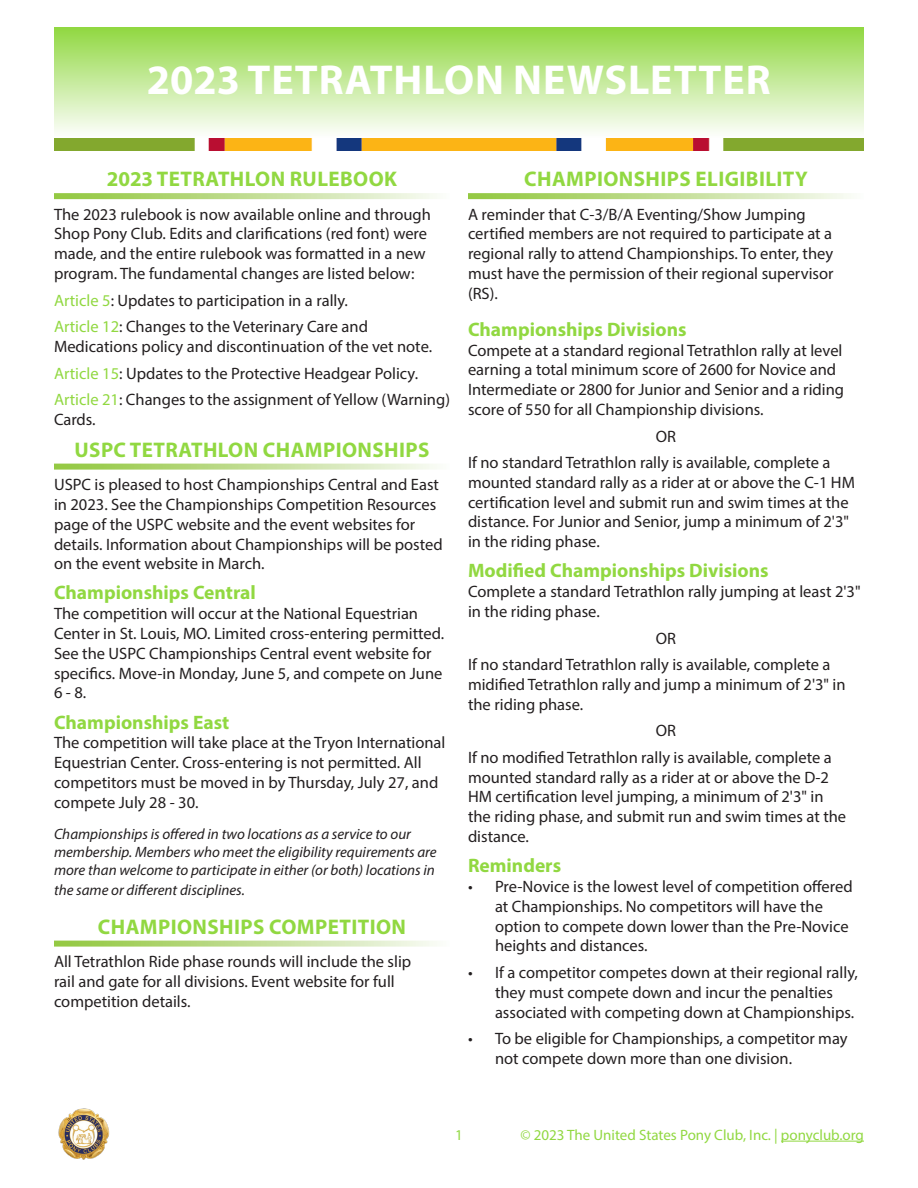
<style>
.page{position:relative;width:918px;height:1188px;background:#fff}
.page>*{position:absolute;margin:0;border:0;box-sizing:border-box;transform-origin:0 0}
.t1{font:700 42px "Myriad Pro";letter-spacing:.02em;color:#fff}
.TET_Header{font:700 21.15px "Myriad Pro";letter-spacing:.02em;color:#91d841}
.TET_Subheader{font:700 19.5px "Myriad Pro";color:#91d841}
.t2{font:16.5px/19.8px "Myriad Pro";color:#231f20}
.t3{font:italic 15px/18px "Myriad Pro";color:#231f20}
.t4{font:15px "Myriad Pro";color:#91d841}
.s1{color:#91d841}
</style>
<div class="page">
<div style="left:54px;top:27px;width:810px;height:110px;background:linear-gradient(to bottom,#90d740,#fcfdf9)"></div>
<img style="left:54px;top:138px;width:810px;height:12px">
<svg style="left:54px;top:193px;width:383px;height:6px;background:#c3de96"></svg>
<svg style="left:54px;top:464px;width:383px;height:6px;background:#c5e09b"></svg>
<svg style="left:54px;top:941px;width:383px;height:6px;background:#c5e09b"></svg>
<svg style="left:468px;top:193px;width:383px;height:6px;background:#c3de96"></svg>
<hr style="left:781px;top:1141px;width:83px;height:1px;background:#91d841">
<img style="left:58px;top:1108px;width:52px;height:52px">
<p class="t1" style="left:147px;top:53px;width:625px">2023 TETRATHLON NEWSLETTER</p>
<p class="TET_Header" style="left:107px;top:165px;width:292px">2023 TETRATHLON RULEBOOK</p>
<p class="t2" style="left:54px;top:204px;width:378px">The 2023 rulebook is now available online and through Shop Pony Club. Edits and clarifications (red font) were made, and the entire rulebook was formatted in a new program. The fundamental changes are listed below:</p>
<p class="t2" style="left:54px;top:290px;width:296px"><span class="s1">Article 5</span>: Updates to participation in a rally.</p>
<p class="t2" style="left:54px;top:316px;width:380px"><span class="s1">Article 12</span>: Changes to the Veterinary Care and<br>Medications policy and discontinuation of the vet note.</p>
<p class="t2" style="left:54px;top:363px;width:366px"><span class="s1">Article 15</span>: Updates to the Protective Headgear Policy.</p>
<p class="t2" style="left:54px;top:389px;width:398px"><span class="s1">Article 21</span>: Changes to the assignment of Yellow (Warning)<br>Cards.</p>
<p class="TET_Header" style="left:75px;top:436px;width:356px">USPC TETRATHLON CHAMPIONSHIPS</p>
<p class="t2" style="left:54px;top:474px;width:390px">USPC is pleased to host Championships Central and East in 2023. See the Championships Competition Resources page of the USPC website and the event websites for details. Information about Championships will be posted on the event website in March.</p>
<p class="TET_Subheader" style="left:54px;top:580px;width:203px">Championships Central</p>
<p class="t2" style="left:54px;top:604px;width:392px">The competition will occur at the National Equestrian Center in St. Louis, MO. Limited cross-entering permitted.<br>See the USPC Championships Central event website for specifics. Move-in Monday, June 5, and compete on June 6 - 8.</p>
<p class="TET_Subheader" style="left:54px;top:709px;width:177px">Championships East</p>
<p class="t2" style="left:54px;top:733px;width:393px">The competition will take place at the Tryon International Equestrian Center. Cross-entering is not permitted. All competitors must be moved in by Thursday, July 27, and compete July 28 - 30.</p>
<p class="t3" style="left:54px;top:825px;width:384px">Championships is offered in two locations as a service to our membership. Members who meet the eligibility requirements are more than welcome to participate in either (or both) locations in</p>
<p class="t3" style="left:54px;top:881px;width:192px">the same or different disciplines.</p>
<p class="TET_Header" style="left:98px;top:913px;width:310px">CHAMPIONSHIPS COMPETITION</p>
<p class="t2" style="left:54px;top:951px;width:359px">All Tetrathlon Ride phase rounds will include the slip rail and gate for all divisions. Event website for full competition details.</p>
<p class="TET_Header" style="left:524px;top:165px;width:285px">CHAMPIONSHIPS ELIGIBILITY</p>
<p class="t2" style="left:468px;top:204px;width:367px">A reminder that C-3/B/A Eventing/Show Jumping certified members are not required to participate at a regional rally to attend Championships. To enter, they must have the permission of their regional supervisor (RS).</p>
<p class="TET_Subheader" style="left:468px;top:317px;width:220px">Championships Divisions</p>
<p class="t2" style="left:468px;top:340px;width:378px">Compete at a standard regional Tetrathlon rally at level earning a total minimum score of 2600 for Novice and Intermediate or 2800 for Junior and Senior and a riding score of 550 for all Championship divisions.</p>
<p class="t2" style="left:656px;top:426px;width:22px">OR</p>
<p class="t2" style="left:468px;top:452px;width:389px">If no standard Tetrathlon rally is available, complete a mounted standard rally as a rider at or above the C-1 HM certification level and submit run and swim times at the distance. For Junior and Senior, jump a minimum of 2'3" in the riding phase.</p>
<p class="TET_Subheader" style="left:468px;top:558px;width:302px">Modified Championships Divisions</p>
<p class="t2" style="left:468px;top:582px;width:394px">Complete a standard Tetrathlon rally jumping at least 2'3" in the riding phase.</p>
<p class="t2" style="left:656px;top:628px;width:22px">OR</p>
<p class="t2" style="left:468px;top:654px;width:379px">If no standard Tetrathlon rally is available, complete a midified Tetrathlon rally and jump a minimum of 2'3" in the riding phase.</p>
<p class="t2" style="left:656px;top:721px;width:22px">OR</p>
<p class="t2" style="left:468px;top:747px;width:380px">If no modified Tetrathlon rally is available, complete a mounted standard rally as a rider at or above the D-2<br>HM certification level jumping, a minimum of 2'3" in the riding phase, and submit run and swim times at the distance.</p>
<p class="TET_Subheader" style="left:468px;top:853px;width:95px">Reminders</p>
<p class="t2" style="left:495px;top:876px;width:359px;text-indent:-27px">• Pre-Novice is the lowest level of competition offered at Championships. No competitors will have the option to compete down lower than the Pre-Novice heights and distances.</p>
<p class="t2" style="left:495px;top:962px;width:364px;text-indent:-27px">• If a competitor competes down at their regional rally, they must compete down and incur the penalties associated with competing down at Championships.</p>
<p class="t2" style="left:495px;top:1028px;width:354px;text-indent:-27px">• To be eligible for Championships, a competitor may not compete down more than one division.</p>
<p class="t4" style="left:455px;top:1125px;width:9px">1</p>
<p class="t4" style="left:521px;top:1125px;width:345px">© 2023 The United States Pony Club, Inc. | ponyclub.org</p>
</div>
